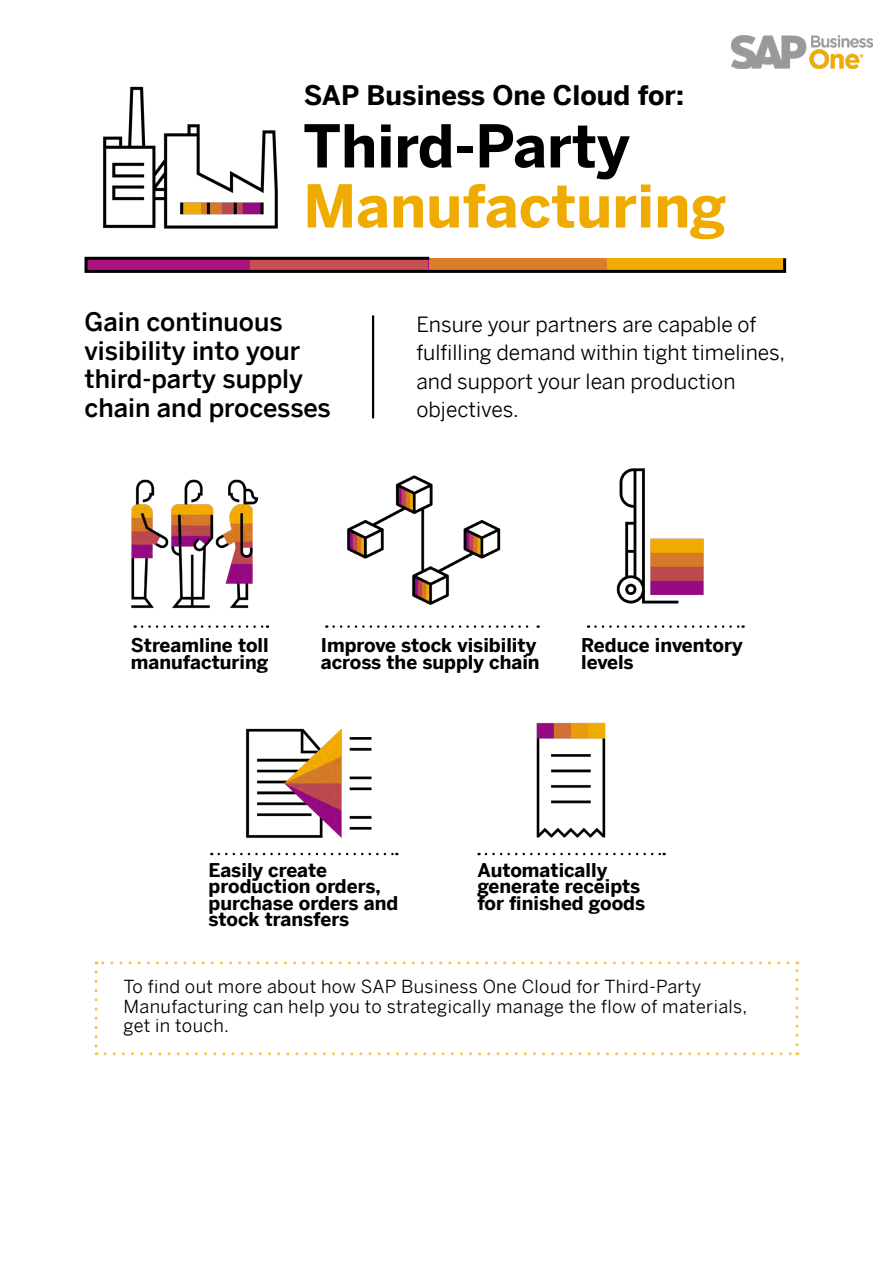
<style>
.page{position:relative;width:893px;height:1263px;background:#fff}
.page>*{position:absolute;margin:0;border:0;box-sizing:border-box;transform-origin:0 0}
.t1{font:700 58.5px "Benton Sans";color:#f0ab00}
.t2{font:700 58.5px "Benton Sans";color:#000}
.t3{font:700 27px "Benton Sans";color:#000}
.t4{font:500 25.5px/28.5px "Benton Sans";color:#000}
.t5{font:21px/28.5px "Benton Sans";color:#000}
.t6{font:700 18.9px/16.5px "Benton Sans";color:#000}
.t7{font:18px/19.5px "Benton Sans";letter-spacing:.02em;color:#000}
</style>
<div class="page">
<svg style="left:95px;top:972px;width:3px;height:83px"></svg>
<svg style="left:105px;top:1052px;width:693px;height:3px"></svg>
<svg style="left:795px;top:961px;width:3px;height:84px"></svg>
<svg style="left:96px;top:961px;width:692px;height:3px"></svg>
<svg style="left:84px;top:256px;width:703px;height:17px;background:#a05a3d"></svg>
<hr style="left:252px;top:271px;width:178px;height:1px;background:#000">
<img style="left:103px;top:86px;width:175px;height:143px">
<img style="left:131px;top:479px;width:128px;height:130px">
<hr style="left:372px;top:315px;width:2px;height:103px;background:#000">
<img style="left:347px;top:475px;width:154px;height:130px">
<svg style="left:334px;top:625px;width:205px;height:3px"></svg>
<svg style="left:142px;top:625px;width:126px;height:3px"></svg>
<svg style="left:486px;top:853px;width:179px;height:2px"></svg>
<svg style="left:595px;top:625px;width:149px;height:3px"></svg>
<img style="left:616px;top:468px;width:88px;height:136px">
<img style="left:492px;top:722px;width:158px;height:134px">
<img style="left:225px;top:728px;width:169px;height:128px">
<img style="left:731px;top:36px;width:141px;height:33px">
<h2 class="t3" style="left:304px;top:71px;width:382px">SAP Business One Cloud for:</h2>
<h1 class="t2" style="left:303px;top:95px;width:328px">Third-Party</h1>
<h1 class="t1" style="left:303px;top:155px;width:425px">Manufacturing</h1>
<h3 class="t4" style="left:85px;top:305px;width:248px">Gain continuous visibility into your third-party supply chain and processes</h3>
<p class="t5" style="left:416px;top:307px;width:370px">Ensure your partners are capable of fulfilling demand within tight timelines, and support your lean production objectives.</p>
<p class="t6" style="left:131px;top:635px;width:139px">Streamline toll manufacturing</p>
<p class="t6" style="left:321px;top:635px;width:220px">Improve stock visibility across the supply chain</p>
<p class="t6" style="left:581px;top:635px;width:163px">Reduce inventory levels</p>
<p class="t6" style="left:209px;top:859px;width:191px">Easily create production orders, purchase orders and stock transfers</p>
<p class="t6" style="left:477px;top:859px;width:169px">Automatically generate receipts for finished goods</p>
<p class="t7" style="left:124px;top:974px;width:625px">To find out more about how SAP Business One Cloud for Third-Party<br>Manufacturing can help you to strategically manage the flow of materials, get in touch.</p>
</div>
